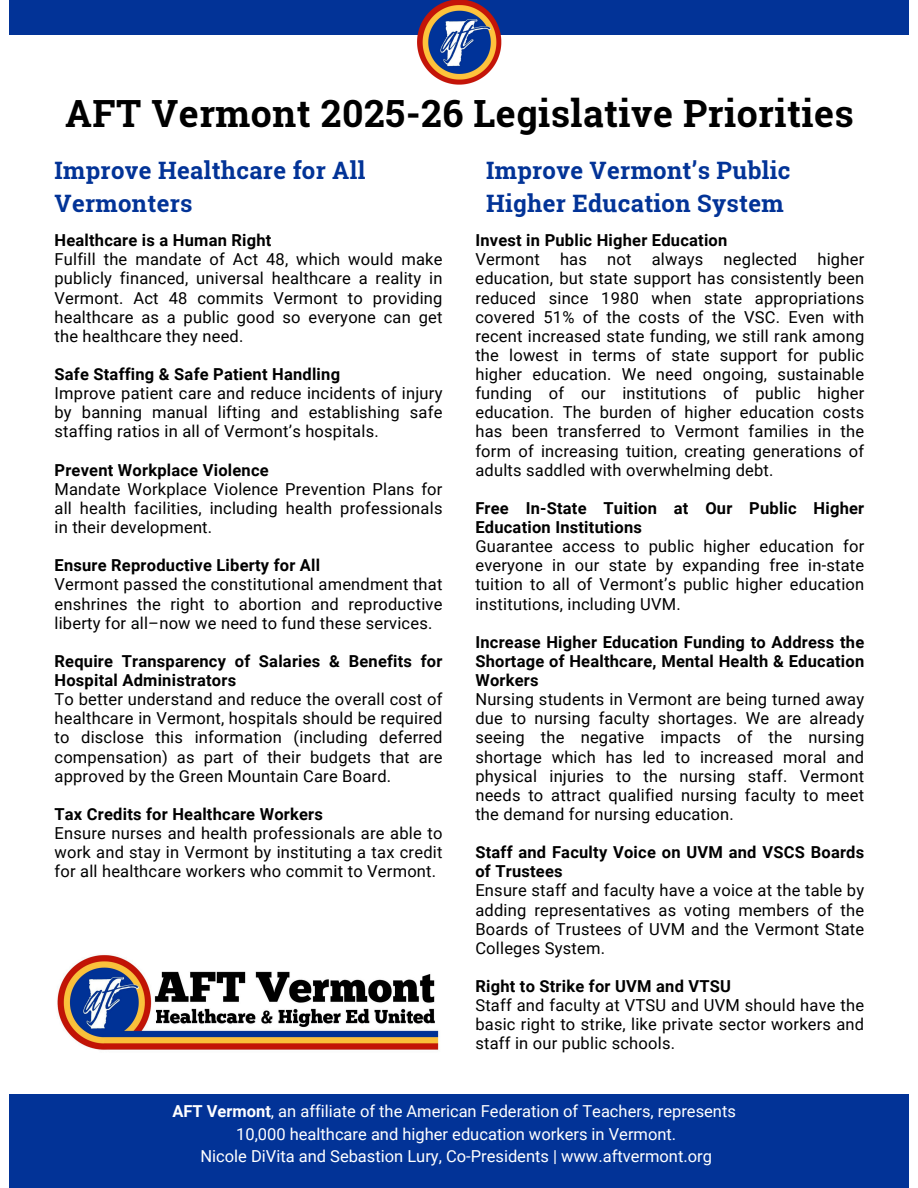
<style>
.page{position:relative;width:918px;height:1188px;background:#fff}
.page>*{position:absolute;margin:0;border:0;box-sizing:border-box;transform-origin:0 0}
.t1{font:700 37.5px "Roboto Slab";letter-spacing:.015em;color:#000}
.t2{font:700 24px/32.7px "Roboto Slab";letter-spacing:.015em;color:#023397}
.t3{font:16.5px/19.2px "Roboto";letter-spacing:.015em;color:#000;text-align:justify}
.t4{font:700 16.5px/19.2px "Roboto";letter-spacing:.015em;color:#000}
.t5{font:16.5px "Roboto";color:#fff}
.s1{font-weight:700}
</style>
<div class="page">
<img style="left:57px;top:955px;width:382px;height:95px">
<div style="left:9px;top:1094px;width:900px;height:94px;background:#023397"></div>
<div style="left:9px;top:0;width:900px;height:34px;background:#023397"></div>
<img style="left:416px;top:0;width:87px;height:85px">
<p class="t1" style="left:65px;top:88px;width:790px">AFT Vermont 2025-26 Legislative Priorities</p>
<p class="t2" style="left:55px;top:154px;width:312px">Improve Healthcare for All<br>Vermonters</p>
<p class="t2" style="left:486px;top:154px;width:306px">Improve Vermont’s Public<br>Higher Education System</p>
<p class="t4" style="left:55px;top:231px;width:218px">Healthcare is a Human Right</p>
<h1 class="t3" style="left:55px;top:250px;width:390px">Fulfill the mandate of Act 48, which would make publicly financed, universal healthcare a reality in Vermont. Act 48 commits Vermont to providing healthcare as a public good so everyone can get the healthcare they need.</h1>
<h2 class="t4" style="left:55px;top:365px;width:287px">Safe Staffing &amp; Safe Patient Handling</h2>
<p class="t3" style="left:55px;top:384px;width:390px">Improve patient care and reduce incidents of injury by banning manual lifting and establishing safe staffing ratios in all of Vermont’s hospitals.</p>
<p class="t4" style="left:55px;top:460px;width:216px">Prevent Workplace Violence</p>
<p class="t3" style="left:55px;top:480px;width:390px">Mandate Workplace Violence Prevention Plans for all health facilities, including health professionals in their development.</p>
<p class="t4" style="left:55px;top:556px;width:267px">Ensure Reproductive Liberty for All</p>
<p class="t3" style="left:55px;top:575px;width:389px">Vermont passed the constitutional amendment that enshrines the right to abortion and reproductive liberty for all–now we need to fund these services.</p>
<p class="t4" style="left:55px;top:652px;width:390px">Require Transparency of Salaries &amp; Benefits for<br>Hospital Administrators</p>
<p class="t3" style="left:55px;top:690px;width:390px">To better understand and reduce the overall cost of healthcare in Vermont, hospitals should be required to disclose this information (including deferred compensation) as part of their budgets that are approved by the Green Mountain Care Board.</p>
<p class="t4" style="left:55px;top:805px;width:270px">Tax Credits for Healthcare Workers</p>
<p class="t3" style="left:55px;top:824px;width:390px">Ensure nurses and health professionals are able to work and stay in Vermont by instituting a tax credit for all healthcare workers who commit to Vermont.</p>
<p class="t4" style="left:475px;top:231px;width:254px">Invest in Public Higher Education</p>
<p class="t3" style="left:475px;top:250px;width:390px">Vermont has not always neglected higher education, but state support has consistently been reduced since 1980 when state appropriations covered 51% of the costs of the VSC. Even with recent increased state funding, we still rank among the lowest in terms of state support for public higher education. We need ongoing, sustainable funding of our institutions of public higher education. The burden of higher education costs has been transferred to Vermont families in the form of increasing tuition, creating generations of adults saddled with overwhelming debt.</p>
<p class="t4" style="left:475px;top:499px;width:390px">Free In-State Tuition at Our Public Higher<br>Education Institutions</p>
<p class="t3" style="left:475px;top:537px;width:390px">Guarantee access to public higher education for everyone in our state by expanding free in-state tuition to all of Vermont’s public higher education institutions, including UVM.</p>
<h2 class="t4" style="left:475px;top:633px;width:390px;text-align:justify">Increase Higher Education Funding to Address the Shortage of Healthcare, Mental Health &amp; Education Workers</h2>
<p class="t3" style="left:475px;top:690px;width:390px">Nursing students in Vermont are being turned away due to nursing faculty shortages. We are already seeing the negative impacts of the nursing shortage which has led to increased moral and physical injuries to the nursing staff. Vermont needs to attract qualified nursing faculty to meet the demand for nursing education.</p>
<p class="t4" style="left:475px;top:843px;width:390px">Staff and Faculty Voice on UVM and VSCS Boards of Trustees</p>
<p class="t3" style="left:475px;top:881px;width:390px">Ensure staff and faculty have a voice at the table by adding representatives as voting members of the Boards of Trustees of UVM and the Vermont State Colleges System.</p>
<p class="t4" style="left:475px;top:977px;width:257px">Right to Strike for UVM and VTSU</p>
<p class="t3" style="left:475px;top:996px;width:390px">Staff and faculty at VTSU and UVM should have the basic right to strike, like private sector workers and staff in our public schools.</p>
<p class="t5" style="left:172px;top:1102px;width:565px"><span class="s1">AFT Vermont</span>, an affiliate of the American Federation of Teachers, represents</p>
<p class="t5" style="left:236px;top:1124px;width:442px">10,000 healthcare and higher education workers in Vermont.</p>
<p class="t5" style="left:200px;top:1147px;width:513px">Nicole DiVita and Sebastion Lury, Co-Presidents | www.aftvermont.org</p>
</div>
